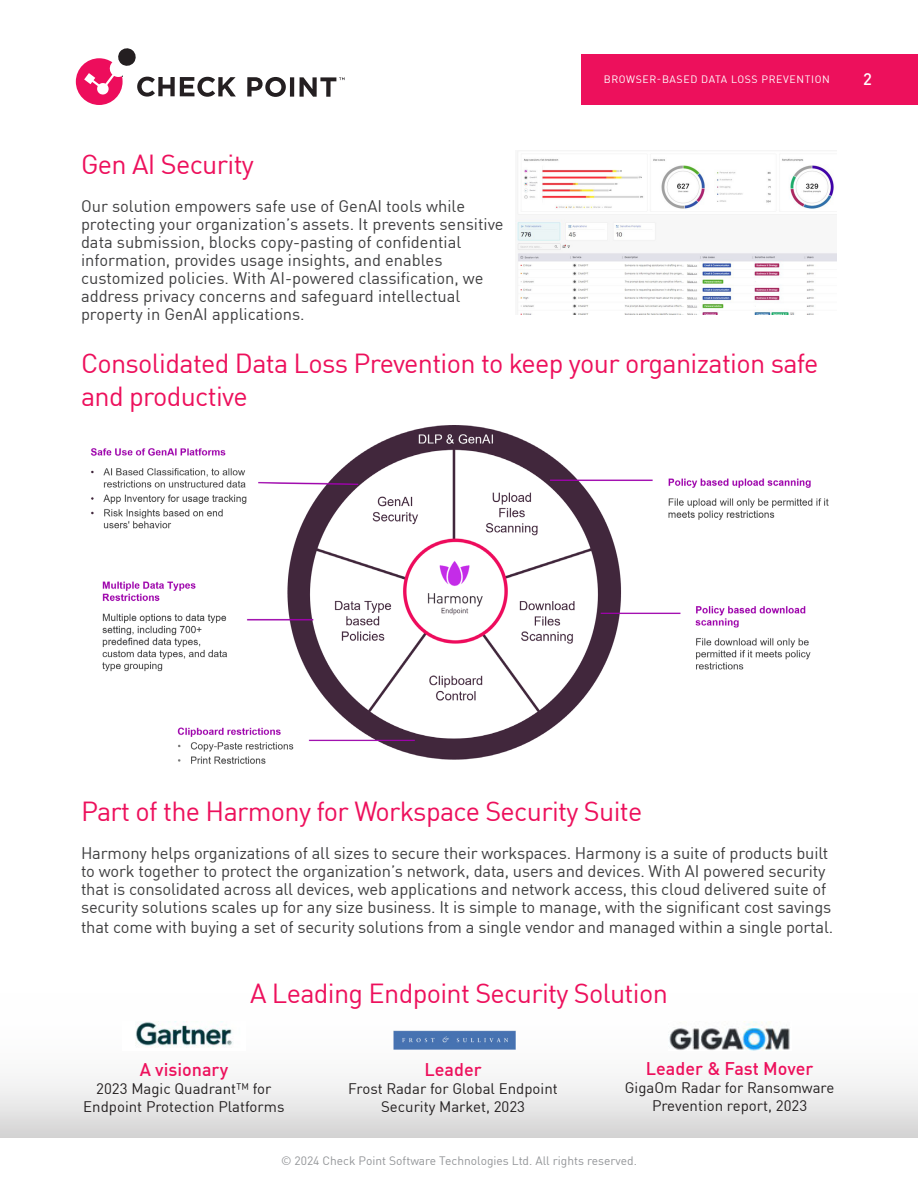
<style>
.page{position:relative;width:918px;height:1188px;background:#fff}
.page>*{position:absolute;margin:0;border:0;box-sizing:border-box;transform-origin:0 0}
.Bullets_list{font:27px/33px "DIN Pro";letter-spacing:-.025em;color:#ed105c}
.Body_Copy{font:27px "DIN Pro";letter-spacing:-.025em;color:#ed105c}
.t1{font:500 18px "DIN Pro";color:#ed105c}
.Body_Copy-2{font:16.5px/18px "DIN Pro";letter-spacing:-.01em;color:#3e3e3f}
.Bullets_list-2{font:16.5px/18px "DIN Pro";color:#3e3e3f}
.t2{font:500 16.5px "DIN Pro";color:#fff}
.t3{font:15px/18px "DIN Pro";color:#231f20;text-align:center}
.t4{font:12px "DIN Pro";color:#939598}
.t5{font:10.5px "DIN Pro";letter-spacing:.06em;color:#fff}
</style>
<div class="page">
<svg style="left:247px;top:77px;width:39px;height:20px"></svg>
<hr style="left:290px;top:77px;width:4px;height:20px;background:#241f21">
<svg style="left:76px;top:48px;width:160px;height:57px"></svg>
<svg style="left:300px;top:77px;width:45px;height:20px"></svg>
<div style="left:581px;top:54px;width:337px;height:51px;background:#ed105c"></div>
<img style="left:90px;top:426px;width:739px;height:338px">
<svg style="left:0;top:1030px;width:918px;height:107px"></svg>
<img style="left:516px;top:151px;width:321px;height:164px">
<img style="left:122px;top:1021px;width:123px;height:29px">
<img style="left:393px;top:1030px;width:123px;height:19px">
<img style="left:668px;top:1021px;width:123px;height:29px">
<p class="t5" style="left:604px;top:72px;width:228px">BROWSER-BASED DATA LOSS PREVENTION</p>
<p class="t2" style="left:863px;top:66px;width:10px">2</p>
<p class="Body_Copy" style="left:81px;top:144px;width:175px">Gen AI Security</p>
<p class="Bullets_list-2" style="left:81px;top:196px;width:424px">Our solution empowers safe use of GenAI tools while protecting your organization’s assets. It prevents sensitive data submission, blocks copy-pasting of confidential information, provides usage insights, and enables customized policies. With AI-powered classification, we address privacy concerns and safeguard intellectual property in GenAI applications.</p>
<p class="Bullets_list" style="left:81px;top:345px;width:739px">Consolidated Data Loss Prevention to keep your organization safe and productive</p>
<p class="Body_Copy" style="left:81px;top:791px;width:563px">Part of the Harmony for Workspace Security Suite</p>
<p class="Body_Copy-2" style="left:81px;top:843px;width:752px">Harmony helps organizations of all sizes to secure their workspaces. Harmony is a suite of products built to work together to protect the organization’s network, data, users and devices. With AI powered security that is consolidated across all devices, web applications and network access, this cloud delivered suite of security solutions scales up for any size business. It is simple to manage, with the significant cost savings</p>
<p class="Body_Copy-2" style="left:81px;top:917px;width:754px">that come with buying a set of security solutions from a single vendor and managed within a single portal.</p>
<p class="Bullets_list" style="left:250px;top:975px;width:419px">A Leading Endpoint Security Solution</p>
<p class="t1" style="left:140px;top:1055px;width:90px">A visionary</p>
<p class="t3" style="left:83px;top:1079px;width:203px">2023 Magic Quadrant™ for<br>Endpoint Protection Platforms</p>
<p class="t1" style="left:424px;top:1055px;width:59px">Leader</p>
<p class="t3" style="left:348px;top:1079px;width:211px">Frost Radar for Global Endpoint<br>Security Market, 2023</p>
<p class="t1" style="left:646px;top:1054px;width:169px">Leader &amp; Fast Mover</p>
<p class="t3" style="left:625px;top:1078px;width:211px">GigaOm Radar for Ransomware<br>Prevention report, 2023</p>
<p class="t4" style="left:281px;top:1151px;width:357px">© 2024 Check Point Software Technologies Ltd. All rights reserved.</p>
</div>
